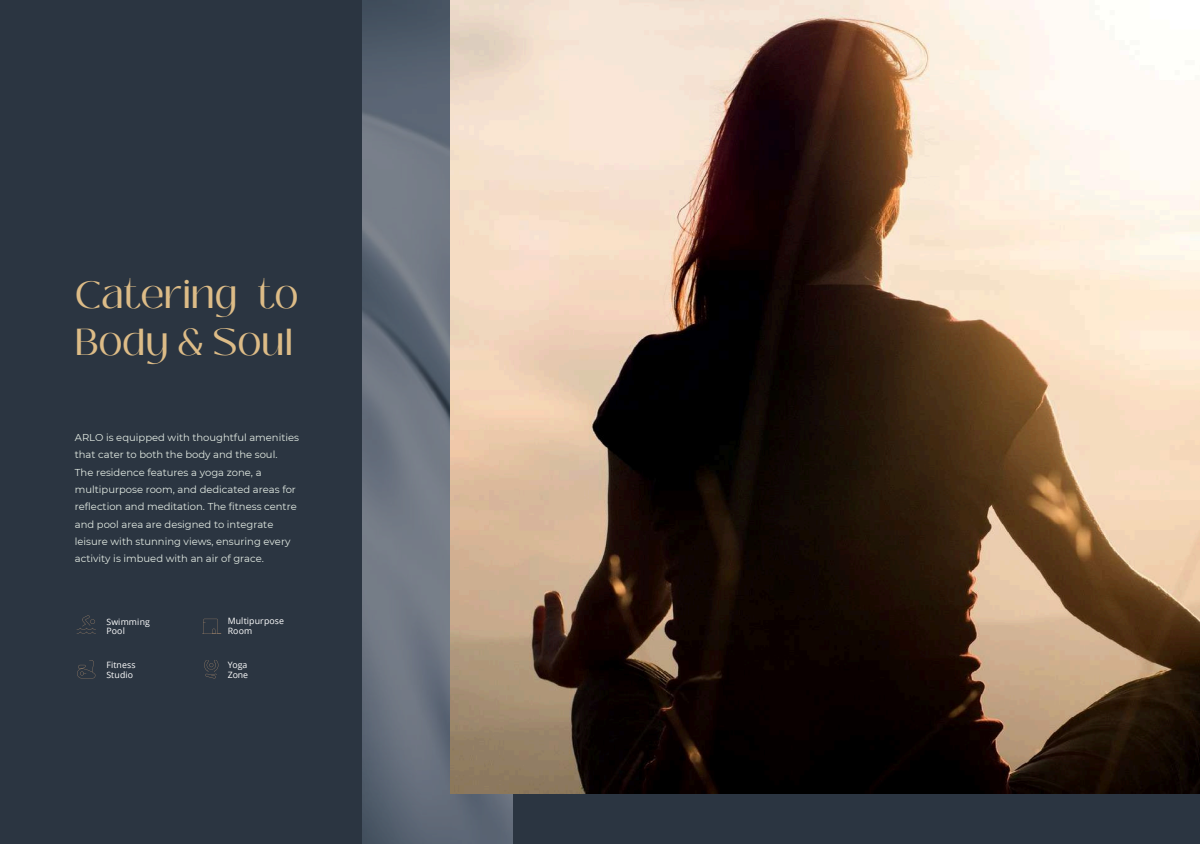
<style>
.page{position:relative;width:1200px;height:844px;background:#2b3541}
.page>*{position:absolute;margin:0;border:0;box-sizing:border-box;transform-origin:0 0}
.t1{font:37.5px/46.9px "Black Mango";color:#ddbc87}
.t2{font:10px/17.4px "Montserrat";color:#e3ebe3}
.t3{font:8.75px/9.9px "Open Sans";letter-spacing:.015em;color:#fff}
.t4{font:8.75px/9.9px "Open Sans";letter-spacing:-.005em;color:#fff}
</style>
<div class="page">
<img style="left:362px;top:0;width:150px;height:844px">
<img style="left:450px;top:0;width:750px;height:794px">
<svg style="left:77px;top:615px;width:19px;height:19px"></svg>
<svg style="left:77px;top:660px;width:18px;height:18px"></svg>
<svg style="left:202px;top:619px;width:19px;height:15px"></svg>
<svg style="left:204px;top:660px;width:14px;height:18px"></svg>
<h1 class="t1" style="left:75px;top:272px;width:225px">Catering to<br>Body &amp; Soul</h1>
<p class="t2" style="left:75px;top:428px;width:226px">ARLO is equipped with thoughtful amenities that cater to both the body and the soul.<br>The residence features a yoga zone, a multipurpose room, and dedicated areas for reflection and meditation. The fitness centre and pool area are designed to integrate leisure with stunning views, ensuring every activity is imbued with an air of grace.</p>
<p class="t3" style="left:106px;top:616px;width:45px">Swimming<br>Pool</p>
<p class="t3" style="left:106px;top:659px;width:31px">Fitness<br>Studio</p>
<p class="t3" style="left:228px;top:616px;width:58px">Multipurpose<br>Room</p>
<p class="t4" style="left:228px;top:659px;width:22px">Yoga<br>Zone</p>
</div>
